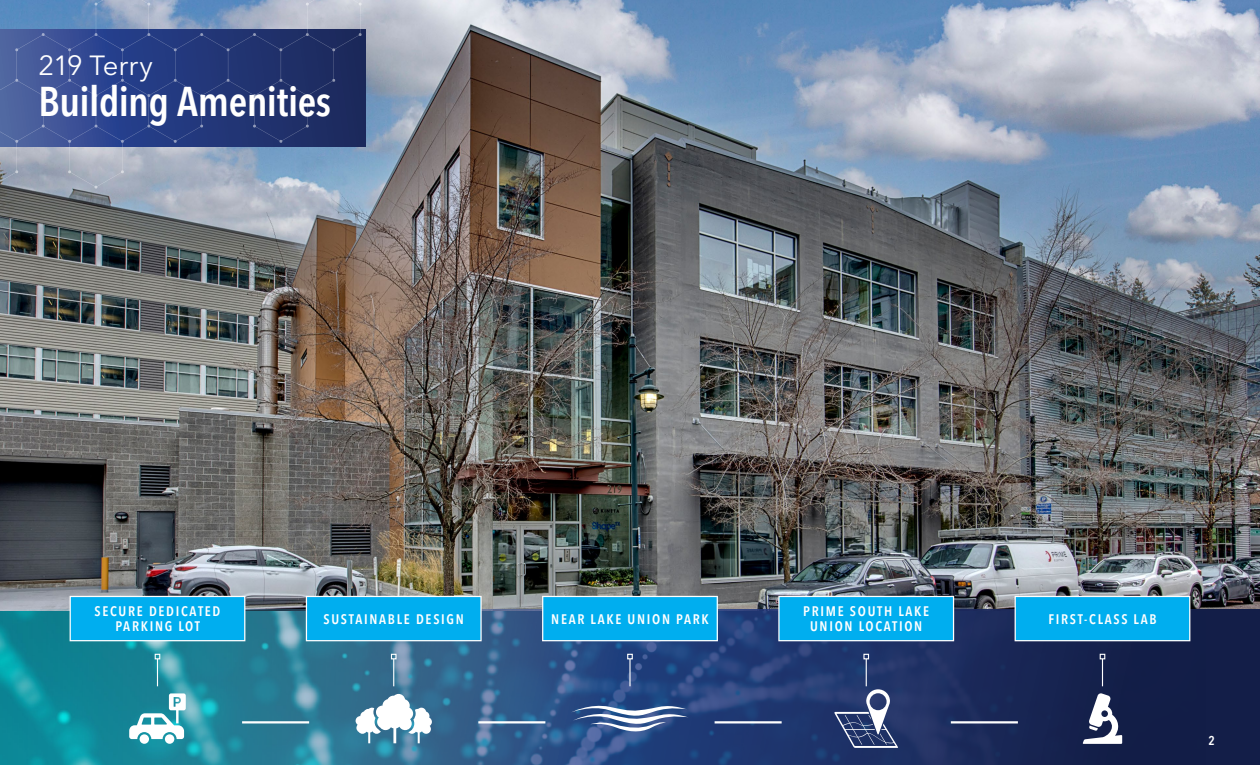
<style>
.page{position:relative;width:1260px;height:765px;background:#fff}
.page>*{position:absolute;margin:0;border:0;box-sizing:border-box;transform-origin:0 0}
.t1{font:600 condensed 41.25px "Avenir Next LT Pro";letter-spacing:-.01em;color:#fff}
.t2{font:27.5px "Avenir Next LT Pro";letter-spacing:-.03em;color:#fff}
.t3{font:600 condensed 13.75px/15px "Avenir Next LT Pro";letter-spacing:.125em;color:#fff;text-align:center}
.t4{font:600 condensed 12.75px "Avenir Next LT Pro";color:#fff}
</style>
<div class="page">
<img style="left:0;top:0;width:1260px;height:610px">
<svg style="left:0;top:610px;width:1260px;height:155px;background:#23537a"></svg>
<hr style="left:951px;top:721px;width:67px;height:2px;background:#fff">
<hr style="left:715px;top:721px;width:67px;height:2px;background:#fff">
<hr style="left:478px;top:721px;width:67px;height:2px;background:#fff">
<hr style="left:242px;top:721px;width:67px;height:2px;background:#fff">
<svg style="left:1083px;top:693px;width:39px;height:51px"></svg>
<svg style="left:1100px;top:654px;width:5px;height:32px"></svg>
<svg style="left:834px;top:654px;width:64px;height:94px;background:#3f507e"></svg>
<svg style="left:571px;top:703px;width:118px;height:31px"></svg>
<hr style="left:629px;top:659px;width:2px;height:27px;background:#fff">
<svg style="left:627px;top:654px;width:6px;height:5px"></svg>
<svg style="left:356px;top:694px;width:76px;height:49px"></svg>
<svg style="left:391px;top:654px;width:6px;height:32px"></svg>
<svg style="left:155px;top:654px;width:5px;height:32px"></svg>
<div style="left:140px;top:734px;width:9px;height:10px;background:#fff;border-radius:50%"></div>
<div style="left:165px;top:734px;width:9px;height:10px;background:#fff;border-radius:50%"></div>
<svg style="left:129px;top:693px;width:57px;height:46px"></svg>
<div style="left:1015px;top:596px;width:175px;height:45px;background:#00aeef"></div>
<div style="left:1015px;top:596px;width:175px;height:45px;border:1px solid #fff"></div>
<div style="left:779px;top:596px;width:175px;height:45px;background:#00aeef"></div>
<div style="left:778px;top:596px;width:176px;height:45px;border:1px solid #fff"></div>
<div style="left:543px;top:596px;width:174px;height:45px;background:#00aeef"></div>
<div style="left:542px;top:596px;width:176px;height:45px;border:1px solid #fff"></div>
<div style="left:306px;top:596px;width:175px;height:45px;background:#00aeef"></div>
<div style="left:306px;top:596px;width:176px;height:45px;border:1px solid #fff"></div>
<div style="left:70px;top:596px;width:175px;height:45px;background:#00aeef"></div>
<div style="left:70px;top:596px;width:175px;height:45px;border:1px solid #fff"></div>
<svg style="left:0;top:0;width:362px;height:189px;background:#536799"></svg>
<h2 class="t2" style="left:38px;top:49px;width:116px">219 Terry</h2>
<h1 class="t1" style="left:38px;top:76px;width:294px">Building Amenities</h1>
<p class="t3" style="left:95px;top:604px;width:127px">SECURE DEDICATED<br>PARKING LOT</p>
<p class="t3" style="left:324px;top:611px;width:142px">SUSTAINABLE DESIGN</p>
<p class="t3" style="left:551px;top:611px;width:159px">NEAR LAKE UNION PARK</p>
<p class="t3" style="left:803px;top:604px;width:128px">PRIME SOUTH LAKE<br>UNION LOCATION</p>
<p class="t3" style="left:1048px;top:611px;width:110px">FIRST-CLASS LAB</p>
<p class="t4" style="left:1209px;top:732px;width:8px">2</p>
</div>
